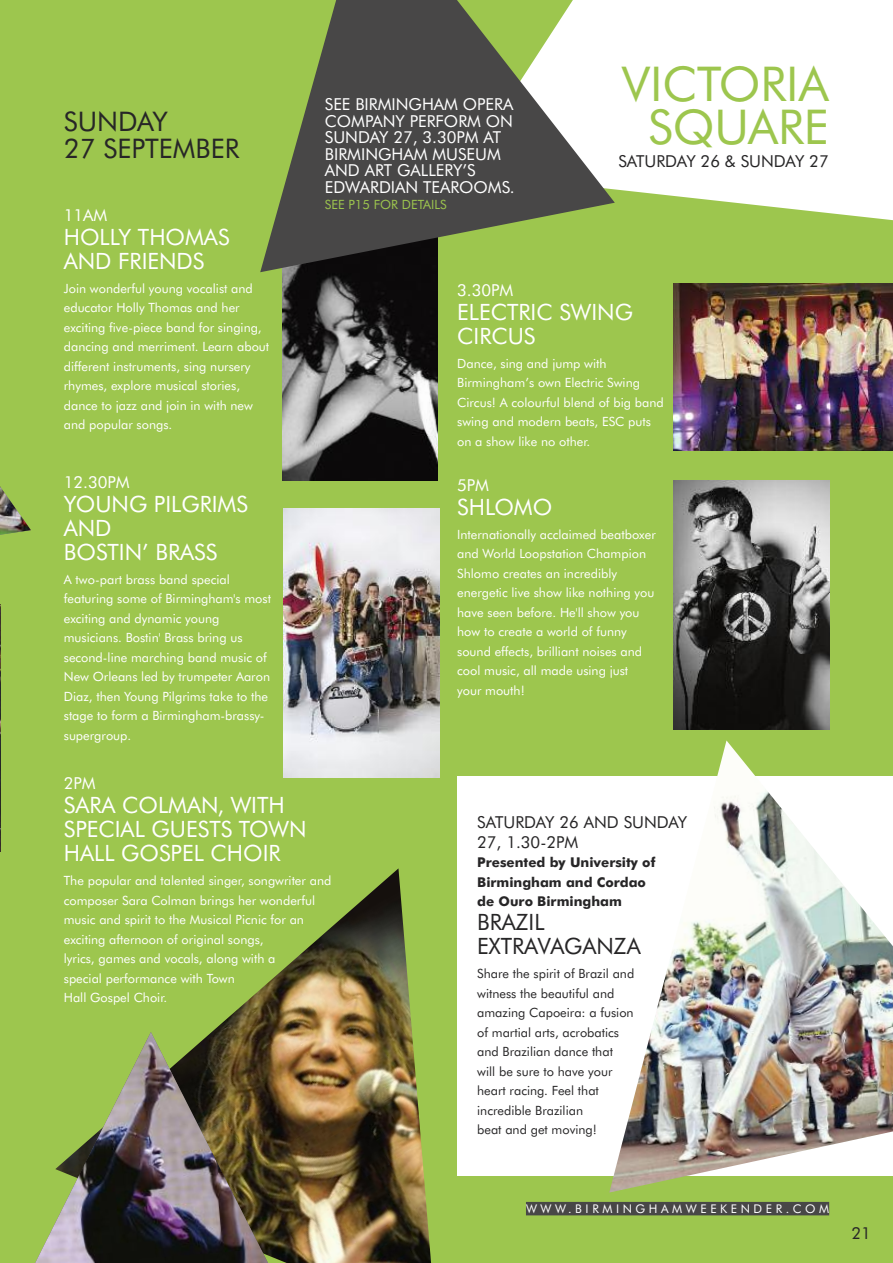
<style>
.page{position:relative;width:893px;height:1263px;background:#9dc64e}
.page>*{position:absolute;margin:0;border:0;box-sizing:border-box;transform-origin:0 0}
.t1{font:48px/43.5px "Futura BT";color:#9dc64e;text-align:center}
.t2{font:27px/27px "Futura BT";color:#272627}
.t3{font:22.5px/24px "Futura BT";color:#fff}
.t4{font:22.5px/24px "Futura BT";color:#272627}
.t5{font:16.5px/16.5px "Futura BT";color:#fff}
.t6{font:16.5px/19.5px "Futura BT";color:#272627}
.t7{font:700 13.5px/19.5px "Futura BT";color:#272627}
.t8{font:12.75px/19.5px "Futura BT";color:#fff}
.t9{font:12.75px/19.5px "Futura BT";color:#272627}
.t10{font:12.75px "Futura BT";color:#9dc64e}
.t11{font:12px "Futura BT";letter-spacing:.3em;color:#fff}
</style>
<div class="page">
<svg style="left:615px;top:0;width:278px;height:230px"></svg>
<img style="left:284px;top:509px;width:155px;height:268px">
<div style="left:457px;top:776px;width:436px;height:400px;background:#fff"></div>
<img style="left:55px;top:868px;width:381px;height:395px">
<img style="left:673px;top:283px;width:220px;height:168px">
<div style="left:0;top:222px;width:31px;height:358px;background:#9dc64e"></div>
<img style="left:0;top:486px;width:31px;height:49px">
<img style="left:0;top:605px;width:1px;height:246px">
<img style="left:609px;top:740px;width:284px;height:452px">
<img style="left:283px;top:272px;width:155px;height:208px">
<img style="left:16px;top:1032px;width:272px;height:231px">
<div style="left:526px;top:1202px;width:303px;height:13px;background:#484747"></div>
<svg style="left:260px;top:0;width:355px;height:272px;background:#717a5c"></svg>
<img style="left:673px;top:480px;width:156px;height:250px">
<h1 class="t1" style="left:622px;top:66px;width:208px">VICTORIA<br>SQUARE</h1>
<p class="t6" style="left:618px;top:153px;width:212px">SATURDAY 26 &amp; SUNDAY 27</p>
<p class="t5" style="left:325px;top:98px;width:191px">SEE BIRMINGHAM OPERA<br>COMPANY PERFORM ON<br>SUNDAY 27, 3.30PM AT<br>BIRMINGHAM MUSEUM<br>AND ART GALLERY’S<br>EDWARDIAN TEAROOMS.</p>
<p class="t10" style="left:325px;top:200px;width:123px">SEE P15 FOR DETAILS</p>
<h2 class="t2" style="left:64px;top:110px;width:177px">SUNDAY<br>27 SEPTEMBER</h2>
<p class="t5" style="left:64px;top:208px;width:45px">11AM</p>
<h3 class="t3" style="left:64px;top:226px;width:167px">HOLLY THOMAS<br>AND FRIENDS</h3>
<p class="t8" style="left:64px;top:279px;width:207px">Join wonderful young vocalist and educator Holly Thomas and her exciting five-piece band for singing, dancing and merriment. Learn about different instruments, sing nursery rhymes, explore musical stories, dance to jazz and join in with new and popular songs.</p>
<p class="t5" style="left:457px;top:283px;width:58px">3.30PM</p>
<h3 class="t3" style="left:457px;top:302px;width:177px">ELECTRIC SWING<br>CIRCUS</h3>
<p class="t8" style="left:457px;top:355px;width:208px">Dance, sing and jump with<br>Birmingham’s own Electric Swing<br>Circus! A colourful blend of big band swing and modern beats, ESC puts on a show like no other.</p>
<p class="t5" style="left:457px;top:478px;width:33px">5PM</p>
<h3 class="t3" style="left:457px;top:497px;width:97px">SHLOMO</h3>
<p class="t8" style="left:457px;top:526px;width:200px">Internationally acclaimed beatboxer and World Loopstation Champion<br>Shlomo creates an incredibly energetic live show like nothing you have seen before. He'll show you how to create a world of funny sound effects, brilliant noises and cool music, all made using just<br>your mouth!</p>
<p class="t5" style="left:64px;top:475px;width:67px">12.30PM</p>
<h3 class="t3" style="left:64px;top:493px;width:186px">YOUNG PILGRIMS<br>AND<br>BOSTIN’ BRASS</h3>
<p class="t8" style="left:64px;top:570px;width:209px">A two-part brass band special featuring some of Birmingham's most exciting and dynamic young musicians. Bostin' Brass bring us second-line marching band music of<br>New Orleans led by trumpeter Aaron<br>Diaz, then Young Pilgrims take to the stage to form a Birmingham-brassy&shy;supergroup.</p>
<p class="t5" style="left:64px;top:776px;width:33px">2PM</p>
<h3 class="t3" style="left:64px;top:795px;width:244px">SARA COLMAN, WITH<br>SPECIAL GUESTS TOWN<br>HALL GOSPEL CHOIR</h3>
<p class="t8" style="left:64px;top:872px;width:269px">The popular and talented singer, songwriter and composer Sara Colman brings her wonderful music and spirit to the Musical Picnic for an exciting afternoon of original songs,<br>lyrics, games and vocals, along with a<br>special performance with Town<br>Hall Gospel Choir.</p>
<p class="t6" style="left:477px;top:814px;width:212px">SATURDAY 26 AND SUNDAY<br>27, 1.30-2PM</p>
<p class="t7" style="left:477px;top:854px;width:180px">Presented by University of<br>Birmingham and Cordao de Ouro Birmingham</p>
<h3 class="t4" style="left:477px;top:912px;width:165px">BRAZIL<br>EXTRAVAGANZA</h3>
<p class="t9" style="left:477px;top:965px;width:159px">Share the spirit of Brazil and witness the beautiful and amazing Capoeira: a fusion of martial arts, acrobatics and Brazilian dance that<br>will be sure to have your heart racing. Feel that incredible Brazilian<br>beat and get moving!</p>
<p class="t11" style="left:526px;top:1203px;width:305px">WWW.BIRMINGHAMWEEKENDER.COM</p>
<p class="t6" style="left:851px;top:1224px;width:21px">21</p>
</div>
